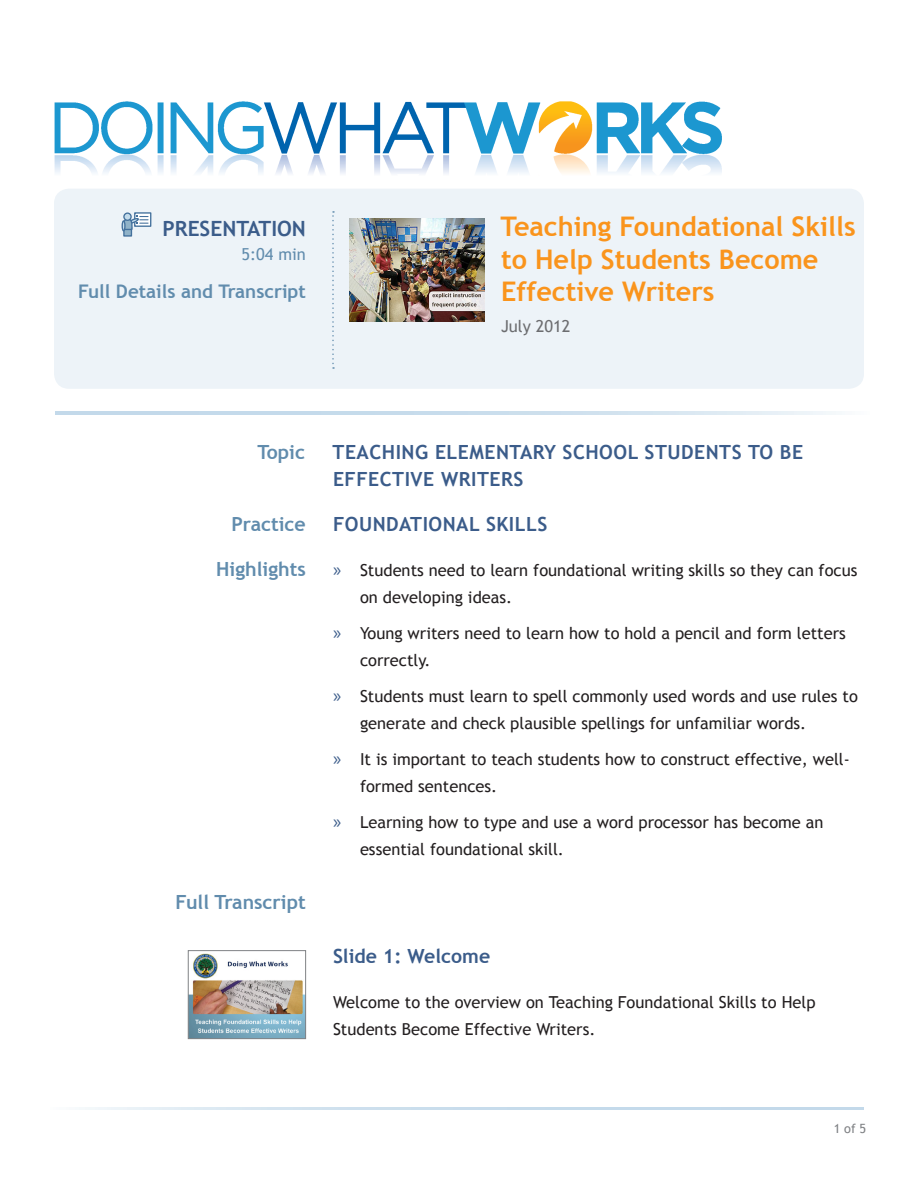
<style>
.page{position:relative;width:918px;height:1188px;background:#fff}
.page>*{position:absolute;margin:0;border:0;box-sizing:border-box;transform-origin:0 0}
.Doc_Title{font:700 27px/32.4px "Trebuchet MS";color:#fa941c}
.Media_Type{font:700 21px "Trebuchet MS";color:#3b5c8a}
.Topic{font:700 19.5px/27px "Trebuchet MS";letter-spacing:.025em;color:#3b5c8a}
.t1{font:700 19.5px "Trebuchet MS";color:#618cad}
.Body_Headings{font:700 19.5px "Trebuchet MS";color:#3b5c8a}
.Full_Details_and_Tra{font:700 18.75px "Trebuchet MS";color:#618cad}
.Body_Text_1{font:16.5px/27px "Trebuchet MS";color:#231f20}
.Site_Credit{font:16.5px "Trebuchet MS";color:#6c6d70}
.Duration{font:16.5px "Trebuchet MS";color:#618cad}
.t2{font:12.75px "Trebuchet MS";color:#808285}
.s1{font-family:"Myriad Pro";font-size:19.5px;color:#3b5c8a}
</style>
<div class="page">
<img style="left:54px;top:101px;width:668px;height:91px">
<svg style="left:85px;top:1107px;width:779px;height:3px;background:#cee0ed"></svg>
<svg style="left:56px;top:412px;width:780px;height:3px;background:#cee0ed"></svg>
<div style="left:54px;top:189px;width:810px;height:200px;background:#edf3f8;border-radius:15px"></div>
<svg style="left:332px;top:211px;width:2px;height:158px"></svg>
<svg style="left:136px;top:214px;width:13px;height:11px"></svg>
<div style="left:134px;top:212px;width:17px;height:15px;border:1px solid #44719d"></div>
<div style="left:124px;top:227px;width:7px;height:9px;background:#90b2c8"></div>
<div style="left:123px;top:227px;width:9px;height:10px;border:1px solid #44719d"></div>
<div style="left:123px;top:212px;width:9px;height:9px;border:1px solid #44719d;border-radius:50%"></div>
<svg style="left:121px;top:216px;width:27px;height:15px"></svg>
<img style="left:350px;top:219px;width:135px;height:103px">
<img style="left:190px;top:953px;width:114px;height:84px">
<div style="left:188px;top:950px;width:118px;height:89px;border:1px solid #808285"></div>
<p class="Media_Type" style="left:163px;top:216px;width:145px">PRESENTATION</p>
<p class="Duration" style="left:242px;top:245px;width:66px">5:04 min</p>
<p class="Full_Details_and_Tra" style="left:78px;top:280px;width:229px">Full Details and Transcript</p>
<p class="Doc_Title" style="left:501px;top:211px;width:357px">Teaching Foundational Skills to Help Students Become<br>Effective Writers</p>
<p class="Site_Credit" style="left:501px;top:316px;width:71px">July 2012</p>
<p class="t1" style="left:257px;top:440px;width:49px">Topic</p>
<p class="t1" style="left:232px;top:512px;width:76px">Practice</p>
<p class="t1" style="left:216px;top:557px;width:91px">Highlights</p>
<p class="t1" style="left:176px;top:890px;width:132px">Full Transcript</p>
<p class="Topic" style="left:333px;top:439px;width:472px">TEACHING ELEMENTARY SCHOOL STUDENTS TO BE<br>EFFECTIVE WRITERS</p>
<p class="Topic" style="left:333px;top:511px;width:216px">FOUNDATIONAL SKILLS</p>
<p class="Body_Text_1" style="left:360px;top:557px;width:499px;text-indent:-27px"><span class="s1">»</span> Students need to learn foundational writing skills so they can focus on developing ideas.</p>
<p class="Body_Text_1" style="left:360px;top:620px;width:487px;text-indent:-27px"><span class="s1">»</span> Young writers need to learn how to hold a pencil and form letters correctly.</p>
<p class="Body_Text_1" style="left:360px;top:683px;width:499px;text-indent:-27px"><span class="s1">»</span> Students must learn to spell commonly used words and use rules to generate and check plausible spellings for unfamiliar words.</p>
<p class="Body_Text_1" style="left:360px;top:746px;width:491px;text-indent:-27px"><span class="s1">»</span> It is important to teach students how to construct effective, well&shy;formed sentences.</p>
<p class="Body_Text_1" style="left:360px;top:809px;width:465px;text-indent:-27px"><span class="s1">»</span> Learning how to type and use a word processor has become an essential foundational skill.</p>
<p class="Body_Headings" style="left:333px;top:944px;width:159px">Slide 1: Welcome</p>
<p class="Body_Text_1" style="left:333px;top:989px;width:484px">Welcome to the overview on Teaching Foundational Skills to Help<br>Students Become Effective Writers.</p>
<p class="t2" style="left:834px;top:1121px;width:34px">1 of 5</p>
</div>
